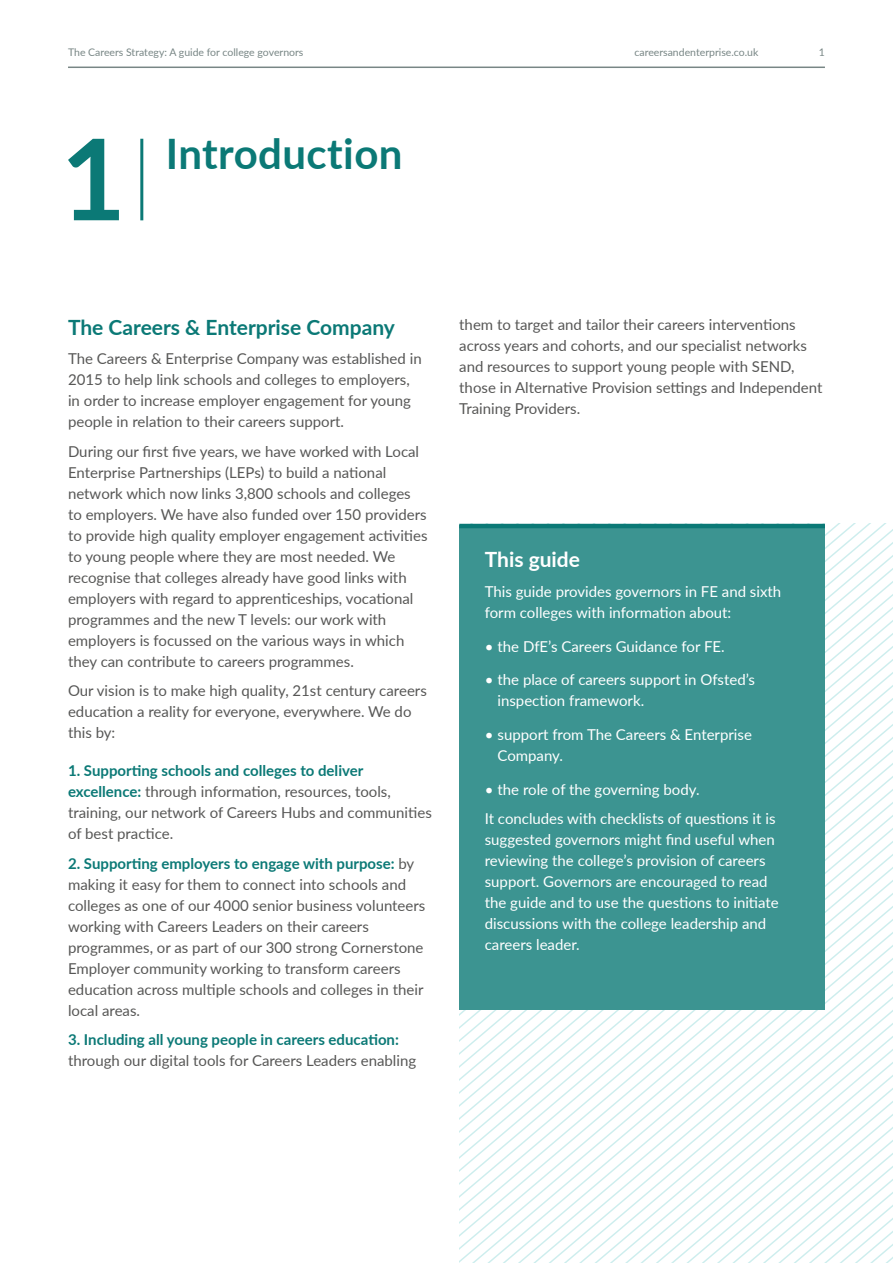
<style>
.page{position:relative;width:893px;height:1263px;background:#fff}
.page>*{position:absolute;margin:0;border:0;box-sizing:border-box;transform-origin:0 0}
.t1{font:700 112.5px "Lato";color:#0b7976}
.t2{font:700 42px "Lato";letter-spacing:.01em;color:#0b7976}
.t3{font:700 21px "Lato";color:#0b7976}
.t4{font:700 21px "Lato";color:#fff}
.t5{font:15px/21px "Lato";color:#575756}
.t6{font:15px/21px "Lato";color:#fff}
.t7{font:700 15px "Lato";color:#0b7976}
.t8{font:10.5px "Lato";color:#788685}
.s1{font-weight:700;color:#0b7976}
</style>
<div class="page">
<svg style="left:459px;top:1012px;width:433px;height:7px"></svg>
<svg style="left:459px;top:1019px;width:434px;height:8px"></svg>
<svg style="left:459px;top:1027px;width:431px;height:8px"></svg>
<svg style="left:459px;top:1035px;width:434px;height:7px"></svg>
<svg style="left:463px;top:1042px;width:430px;height:8px"></svg>
<svg style="left:459px;top:1050px;width:434px;height:7px"></svg>
<svg style="left:460px;top:1057px;width:433px;height:8px"></svg>
<svg style="left:459px;top:1065px;width:432px;height:7px"></svg>
<svg style="left:459px;top:1072px;width:434px;height:8px"></svg>
<svg style="left:459px;top:1080px;width:430px;height:183px"></svg>
<svg style="left:462px;top:1087px;width:431px;height:176px"></svg>
<svg style="left:469px;top:1095px;width:424px;height:168px"></svg>
<svg style="left:475px;top:1103px;width:418px;height:160px"></svg>
<svg style="left:482px;top:1110px;width:411px;height:153px"></svg>
<svg style="left:488px;top:1118px;width:405px;height:145px"></svg>
<svg style="left:494px;top:1125px;width:399px;height:138px"></svg>
<svg style="left:501px;top:1133px;width:392px;height:130px"></svg>
<svg style="left:507px;top:1140px;width:386px;height:123px"></svg>
<svg style="left:514px;top:1148px;width:379px;height:115px"></svg>
<hr style="left:140px;top:139px;width:3px;height:81px;background:#0b7976">
<div style="left:459px;top:525px;width:366px;height:485px;background:#3c9491"></div>
<hr style="left:459px;top:524px;width:366px;height:4px;background:#0b7976">
<hr style="left:68px;top:67px;width:757px;height:1px;background:#788685">
<p class="t8" style="left:68px;top:44px;width:237px">The Careers Strategy: A guide for college governors</p>
<p class="t8" style="left:634px;top:44px;width:125px">careersandenterprise.co.uk</p>
<p class="t8" style="left:819px;top:44px;width:8px">1</p>
<h1 class="t1" style="left:61px;top:96px;width:67px">1</h1>
<h2 class="t2" style="left:166px;top:123px;width:238px">Introduction</h2>
<h3 class="t3" style="left:68px;top:312px;width:328px">The Careers &amp; Enterprise Company</h3>
<p class="t5" style="left:68px;top:348px;width:355px">The Careers &amp; Enterprise Company was established in 2015 to help link schools and colleges to employers, in order to increase employer engagement for young people in relation to their careers support.</p>
<p class="t5" style="left:68px;top:440px;width:361px">During our first five years, we have worked with Local Enterprise Partnerships (LEPs) to build a national network which now links 3,800 schools and colleges to employers. We have also funded over 150 providers to provide high quality employer engagement activities to young people where they are most needed. We recognise that colleges already have good links with employers with regard to apprenticeships, vocational programmes and the new T levels: our work with employers is focussed on the various ways in which they can contribute to careers programmes.</p>
<p class="t5" style="left:68px;top:680px;width:360px">Our vision is to make high quality, 21st century careers education a reality for everyone, everywhere. We do this by:</p>
<p class="t5" style="left:68px;top:760px;width:365px"><span class="s1">1. Supporting schools and colleges to deliver excellence:</span> through information, resources, tools, training, our network of Careers Hubs and communities of best practice.</p>
<p class="t5" style="left:68px;top:852px;width:359px"><span class="s1">2. Supporting employers to engage with purpose:</span> by making it easy for them to connect into schools and colleges as one of our 4000 senior business volunteers working with Careers Leaders on their careers programmes, or as part of our 300 strong Cornerstone Employer community working to transform careers education across multiple schools and colleges in their local areas.</p>
<p class="t7" style="left:68px;top:1029px;width:332px">3. Including all young people in careers education:</p>
<p class="t5" style="left:68px;top:1050px;width:350px">through our digital tools for Careers Leaders enabling</p>
<p class="t5" style="left:459px;top:313px;width:365px">them to target and tailor their careers interventions across years and cohorts, and our specialist networks and resources to support young people with SEND, those in Alternative Provision settings and Independent Training Providers.</p>
<h3 class="t4" style="left:485px;top:544px;width:97px">This guide</h3>
<p class="t6" style="left:485px;top:580px;width:298px">This guide provides governors in FE and sixth form colleges with information about:</p>
<p class="t6" style="left:485px;top:635px;width:241px">• the DfE’s Careers Guidance for FE.</p>
<p class="t6" style="left:497px;top:669px;width:259px;text-indent:-13px">• the place of careers support in Ofsted’s inspection framework.</p>
<p class="t6" style="left:497px;top:723px;width:256px;text-indent:-13px">• support from The Careers &amp; Enterprise<br>Company.</p>
<p class="t6" style="left:485px;top:774px;width:292px;line-height:29.5px">• the role of the governing body.<br>It concludes with checklists of questions it is</p>
<p class="t6" style="left:485px;top:829px;width:296px">suggested governors might find useful when reviewing the college’s provision of careers support. Governors are encouraged to read the guide and to use the questions to initiate discussions with the college leadership and careers leader.</p>
</div>
